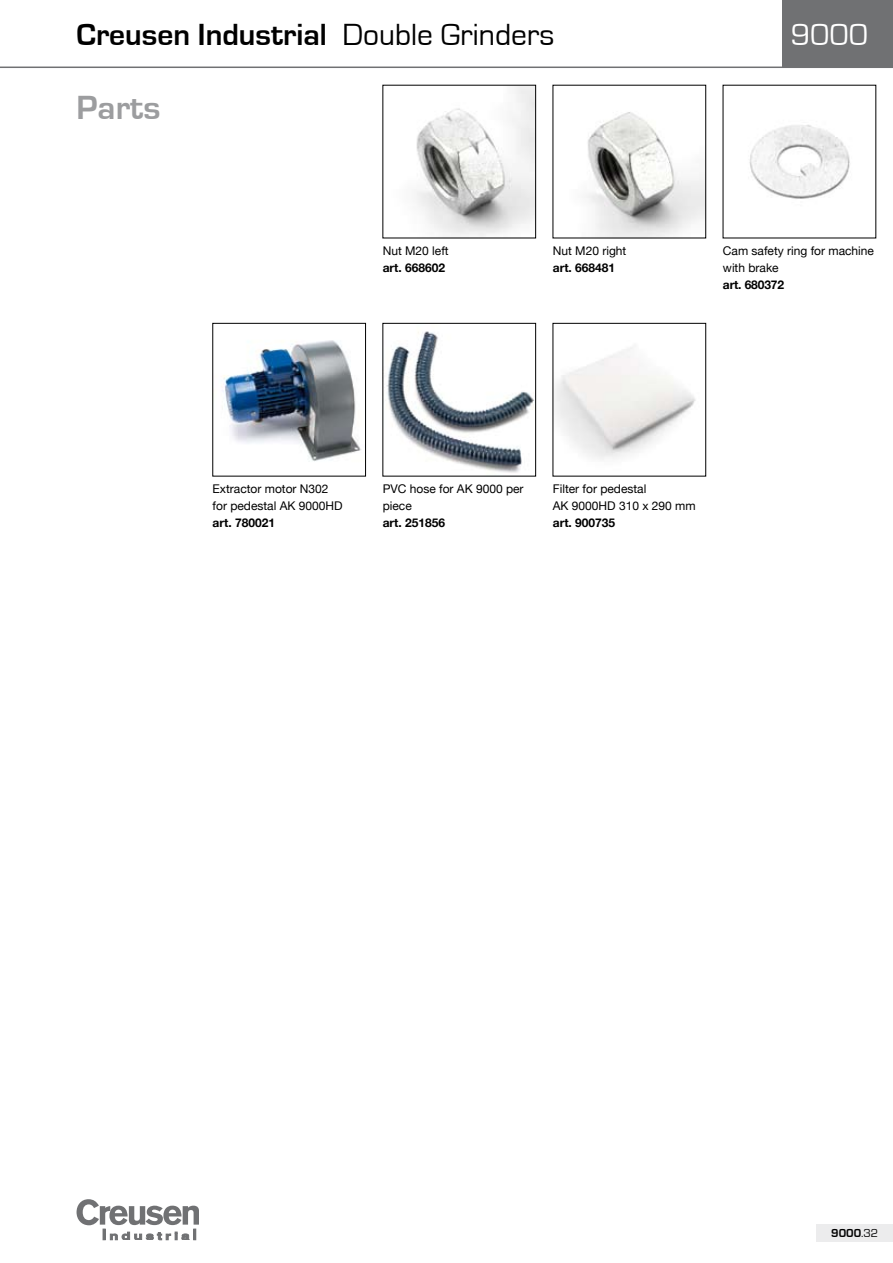
<style>
.page{position:relative;width:893px;height:1263px;background:#fff}
.page>*{position:absolute;margin:0;border:0;box-sizing:border-box;transform-origin:0 0}
.t1{font:700 34.5px "Eurostile";color:#9c9d9f}
.t2{font:700 31.5px "Eurostile";color:#000}
.t3{font:31.5px "Eurostile";color:#fff}
.t4{font:12px/17px "Helvetica Neue";color:#000}
.t5{font:700 12px "Eurostile";color:#000}
.s1{font-weight:400}
.s2{font-weight:700}
</style>
<div class="page">
<div style="left:816px;top:1225px;width:77px;height:17px;background:#ececed"></div>
<div style="left:782px;top:0;width:111px;height:68px;background:#707173"></div>
<img style="left:416px;top:87px;width:118px;height:149px">
<img style="left:586px;top:112px;width:118px;height:124px">
<img style="left:749px;top:125px;width:101px;height:74px">
<img style="left:386px;top:331px;width:148px;height:142px">
<div style="left:383px;top:323px;width:153px;height:153px;border:1px solid #000"></div>
<img style="left:555px;top:347px;width:141px;height:113px">
<img style="left:222px;top:340px;width:139px;height:122px">
<div style="left:213px;top:323px;width:153px;height:153px;border:1px solid #000"></div>
<hr style="left:0;top:67px;width:893px;height:1px;background:#707173">
<svg style="left:77px;top:1199px;width:122px;height:41px"></svg>
<p class="t2" style="left:77px;top:17px;width:479px">Creusen Industrial <span class="s1">Double Grinders</span></p>
<p class="t3" style="left:791px;top:17px;width:79px">9000</p>
<p class="t1" style="left:77px;top:89px;width:85px">Parts</p>
<p class="t4" style="left:383px;top:242px;width:68px">Nut M20 left <span class="s2">art. 668602</span></p>
<p class="t4" style="left:553px;top:242px;width:75px">Nut M20 right <span class="s2">art. 668481</span></p>
<p class="t4" style="left:723px;top:242px;width:153px">Cam safety ring for machine with brake<br><span class="s2">art. 680372</span></p>
<p class="t4" style="left:213px;top:480px;width:132px">Extractor motor N302 for pedestal AK 9000HD <span class="s2">art. 780021</span></p>
<p class="t4" style="left:383px;top:480px;width:142px">PVC hose for AK 9000 per piece<br><span class="s2">art. 251856</span></p>
<p class="t4" style="left:553px;top:480px;width:144px">Filter for pedestal<br>AK 9000HD 310 x 290 mm <span class="s2">art. 900735</span></p>
<p class="t5" style="left:831px;top:1227px;width:41px">9000<span class="s1">.32</span></p>
</div>
